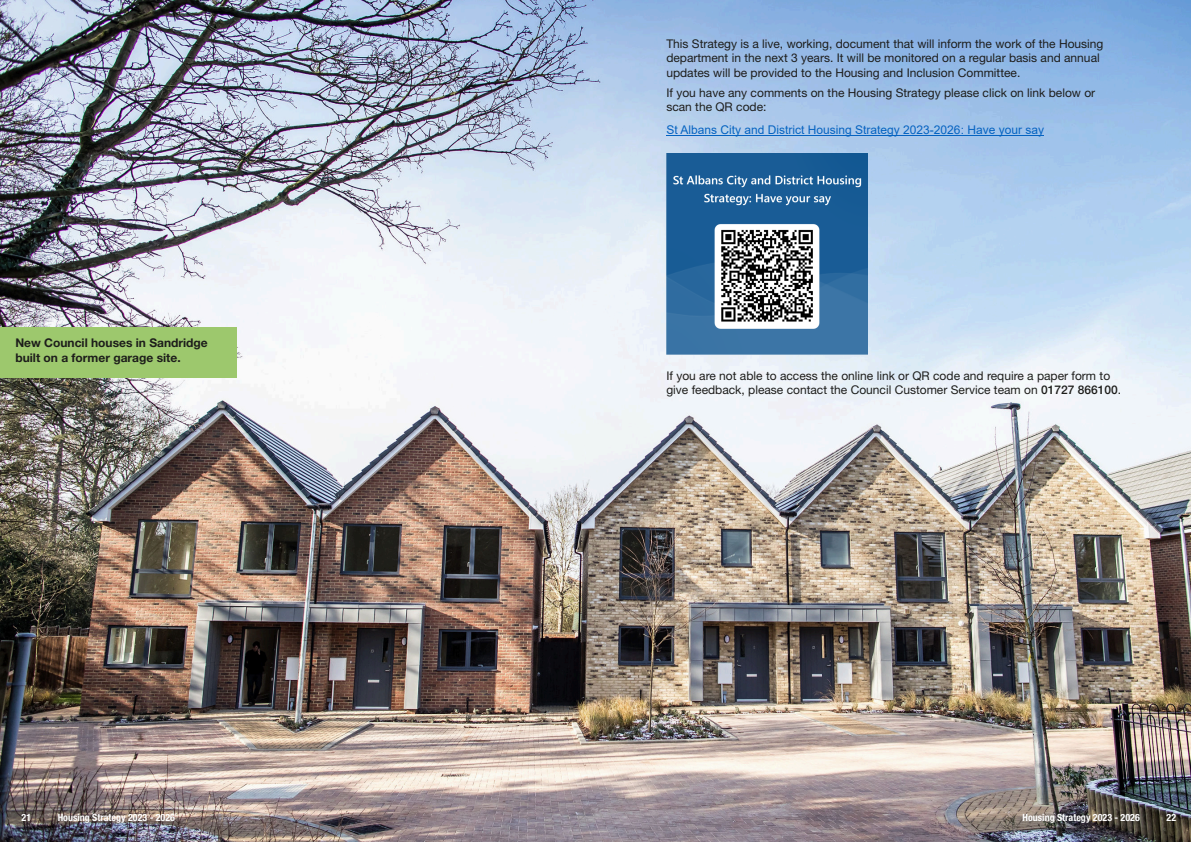
<style>
.page{position:relative;width:1191px;height:842px;background:#fff}
.page>*{position:absolute;margin:0;border:0;box-sizing:border-box;transform-origin:0 0}
.t1{font:12px/14.4px "Helvetica Neue LT Std";color:#1d1d1b}
.t2{font:12px "Arial";color:#0563c1}
.t3{font:700 12px/14.4px "Helvetica Neue LT Std";color:#1d1d1b}
.t4{font:700 condensed 10px "Helvetica Neue LT Std";color:#fff}
.s1{font-weight:500}
</style>
<div class="page">
<img style="left:0;top:0;width:1191px;height:842px">
<div style="left:0;top:327px;width:237px;height:51px;background:#9dc86d"></div>
<img style="left:666px;top:153px;width:202px;height:201px">
<hr style="left:666px;top:135px;width:378px;height:1px;background:#0563c1">
<p class="t1" style="left:666px;top:38px;width:438px">This Strategy is a live, working, document that will inform the work of the Housing department in the next 3 years. It will be monitored on a regular basis and annual updates will be provided to the Housing and Inclusion Committee.</p>
<p class="t1" style="left:666px;top:87px;width:430px">If you have any comments on the Housing Strategy please click on link below or scan the QR code:</p>
<p class="t3" style="left:15px;top:338px;width:194px">New Council houses in Sandridge built on a former garage site.</p>
<p class="t2" style="left:666px;top:125px;width:379px">St Albans City and District Housing Strategy 2023-2026: Have your say</p>
<p class="t1" style="left:666px;top:370px;width:456px">If you are not able to access the online link or QR code and require a paper form to give feedback, please contact the Council Customer Service team on <span class="s1">01727 866100</span>.</p>
<p class="t4" style="left:22px;top:813px;width:11px">21</p>
<p class="t4" style="left:58px;top:813px;width:119px">Housing Strategy 2023 - 2026</p>
<p class="t4" style="left:1022px;top:813px;width:119px">Housing Strategy 2023 - 2026</p>
<p class="t4" style="left:1166px;top:813px;width:11px">22</p>
</div>
